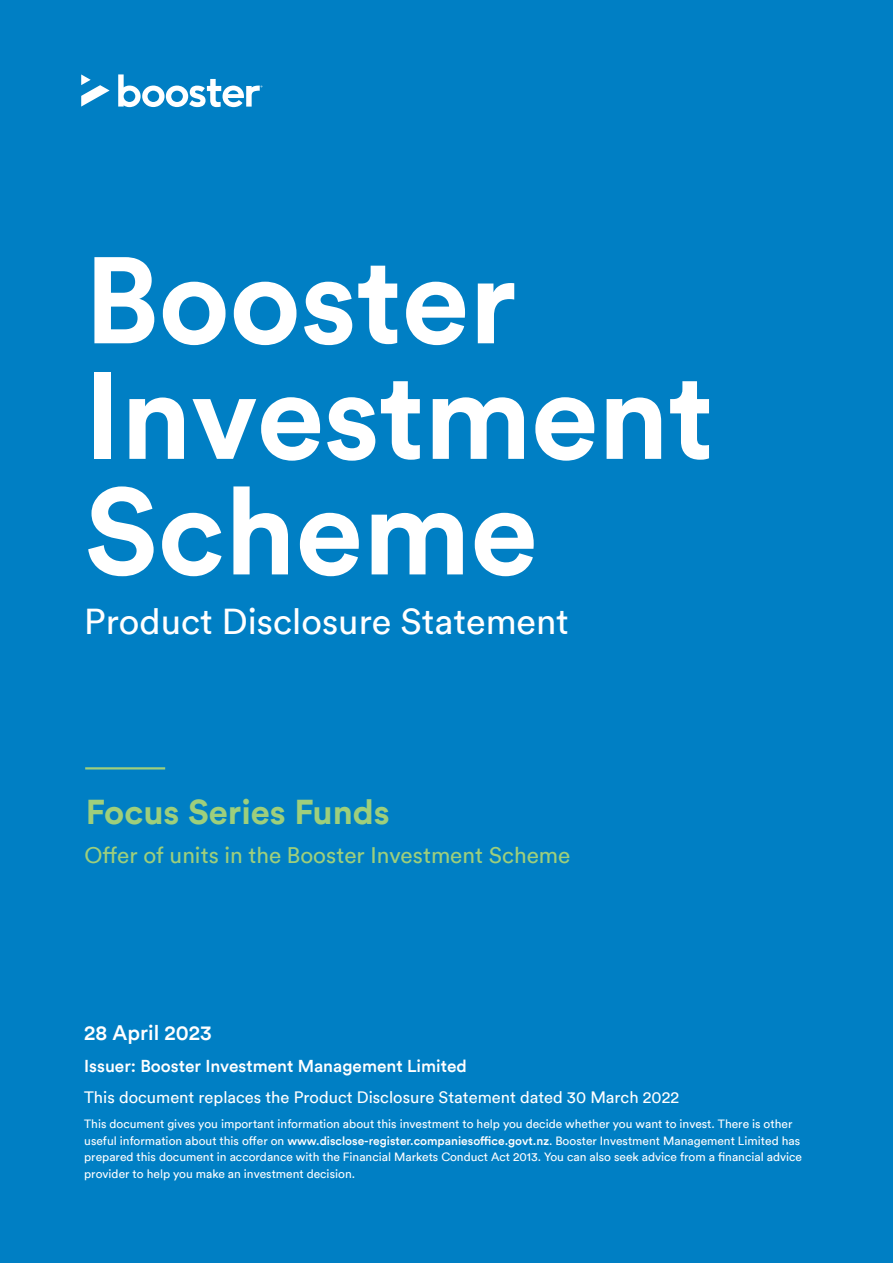
<style>
.page{position:relative;width:893px;height:1263px;background:#007fc4}
.page>*{position:absolute;margin:0;border:0;box-sizing:border-box;transform-origin:0 0}
.t1{font:700 121.5px/115.5px "Circular TT";color:#fff}
.t2{font:36px "Circular TT";color:#fff}
.t3{font:700 34.5px "Circular TT";color:#9ecf7c}
.t4{font:22.5px "Circular TT";color:#9ecf7c}
.t5{font:500 21px "Circular TT";color:#fff}
.t6{font:500 17.25px "Circular TT";color:#fff}
.t7{font:16.5px "Circular TT";color:#fff}
.t8{font:12px/16.5px "Circular TT";color:#fff}
.s1{font-weight:500}
</style>
<div class="page">
<svg style="left:81px;top:74px;width:29px;height:33px"></svg>
<svg style="left:118px;top:74px;width:144px;height:33px"></svg>
<hr style="left:85px;top:767px;width:80px;height:2px;background:#9ecf7c">
<h1 class="t1" style="left:85px;top:240px;width:631px">Booster<br>Investment<br>Scheme</h1>
<h2 class="t2" style="left:84px;top:599px;width:486px">Product Disclosure Statement</h2>
<h3 class="t3" style="left:86px;top:790px;width:305px">Focus Series Funds</h3>
<h3 class="t4" style="left:84px;top:841px;width:487px">Offer of units in the Booster Investment Scheme</h3>
<h3 class="t5" style="left:84px;top:1020px;width:129px">28 April 2023</h3>
<h3 class="t6" style="left:84px;top:1055px;width:384px">Issuer: Booster Investment Management Limited</h3>
<h3 class="t7" style="left:84px;top:1087px;width:596px">This document replaces the Product Disclosure Statement dated 30 March 2022</h3>
<p class="t8" style="left:84px;top:1116px;width:719px">This document gives you important information about this investment to help you decide whether you want to invest. There is other useful information about this offer on <span class="s1">www.disclose-register.companiesoffice.govt.nz</span>. Booster Investment Management Limited has prepared this document in accordance with the Financial Markets Conduct Act 2013. You can also seek advice from a financial advice provider to help you make an investment decision.</p>
</div>
